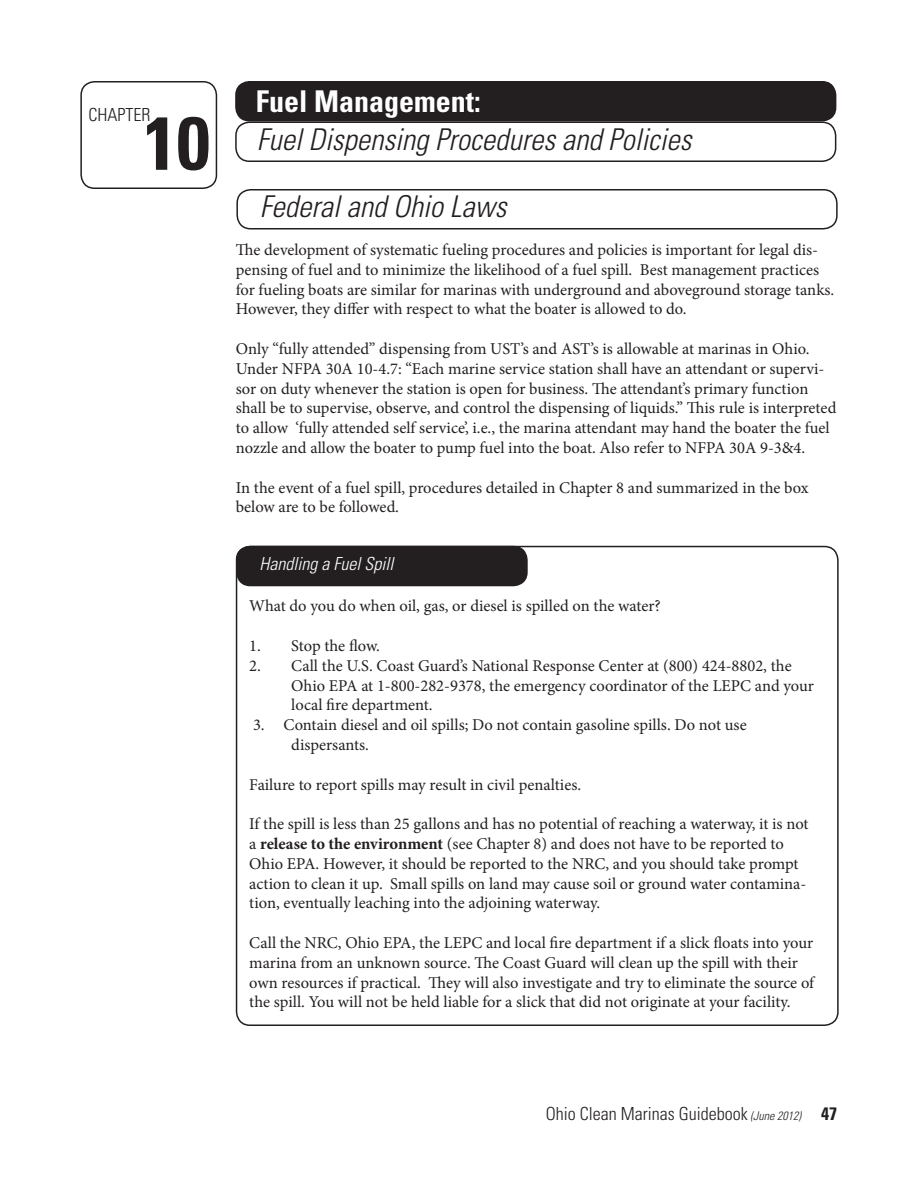
<style>
.page{position:relative;width:918px;height:1188px;background:#fff}
.page>*{position:absolute;margin:0;border:0;box-sizing:border-box;transform-origin:0 0}
.t1{font:700 condensed 75px "Univers LT Std";color:#231f20}
.t2{font:italic 300 condensed 30px "Univers LT Std";color:#231f20}
.t3{font:700 condensed 30px "Univers LT Std";color:#fff}
.t4{font:300 condensed 18px "Univers LT Std";color:#231f20}
.t5{font:italic 300 condensed 18px "Univers LT Std";color:#fff}
.t6{font:16.5px/19.8px "Minion Pro";color:#231f20}
.s1{font-weight:700}
.s2{font-style:italic;font-size:12px}
</style>
<div class="page">
<div style="left:237px;top:547px;width:290px;height:39px;background:#231f20;border-radius:14px"></div>
<div style="left:236px;top:546px;width:292px;height:40px;border:2px solid #231f20;border-radius:14px"></div>
<div style="left:236px;top:82px;width:600px;height:39px;background:#231f20;border-radius:14px"></div>
<div style="left:235px;top:81px;width:601px;height:41px;border:2px solid #231f20;border-radius:14px"></div>
<div style="left:235px;top:122px;width:601px;height:40px;border:2px solid #231f20;border-radius:14px"></div>
<div style="left:80px;top:81px;width:137px;height:108px;border:2px solid #231f20;border-radius:14px"></div>
<div style="left:236px;top:189px;width:602px;height:41px;border:2px solid #231f20;border-radius:14px"></div>
<p class="t4" style="left:88px;top:104px;width:63px">CHAPTER</p>
<p class="t1" style="left:143px;top:97px;width:68px">10</p>
<p class="t3" style="left:256px;top:83px;width:226px">Fuel Management:</p>
<p class="t2" style="left:257px;top:122px;width:436px">Fuel Dispensing Procedures and Policies</p>
<p class="t2" style="left:260px;top:189px;width:248px">Federal and Ohio Laws</p>
<p class="t6" style="left:236px;top:240px;width:600px">The development of systematic fueling procedures and policies is important for legal dis&shy;pensing of fuel and to minimize the likelihood of a fuel spill. Best management practices for fueling boats are similar for marinas with underground and aboveground storage tanks.<br>However, they differ with respect to what the boater is allowed to do.</p>
<p class="t6" style="left:236px;top:339px;width:602px">Only “fully attended” dispensing from UST’s and AST’s is allowable at marinas in Ohio.<br>Under NFPA 30A 10-4.7: “Each marine service station shall have an attendant or supervi&shy;sor on duty whenever the station is open for business. The attendant’s primary function shall be to supervise, observe, and control the dispensing of liquids.” This rule is interpreted to allow ‘fully attended self service’, i.e., the marina attendant may hand the boater the fuel nozzle and allow the boater to pump fuel into the boat. Also refer to NFPA 30A 9-3&amp;4.</p>
<p class="t6" style="left:236px;top:478px;width:574px">In the event of a fuel spill, procedures detailed in Chapter 8 and summarized in the box below are to be followed.</p>
<p class="t5" style="left:260px;top:553px;width:135px">Handling a Fuel Spill</p>
<p class="t6" style="left:249px;top:596px;width:413px">What do you do when oil, gas, or diesel is spilled on the water?</p>
<p class="t6" style="left:249px;top:636px;width:132px">1. Stop the flow.</p>
<p class="t6" style="left:249px;top:656px;width:544px">2. Call the U.S. Coast Guard’s National Response Center at (800) 424-8802, the</p>
<p class="t6" style="left:291px;top:676px;width:524px">Ohio EPA at 1-800-282-9378, the emergency coordinator of the LEPC and your</p>
<p class="t6" style="left:291px;top:695px;width:143px">local fire department.</p>
<p class="t6" style="left:253px;top:715px;width:495px">3. Contain diesel and oil spills; Do not contain gasoline spills. Do not use</p>
<p class="t6" style="left:291px;top:735px;width:79px">dispersants.</p>
<p class="t6" style="left:249px;top:775px;width:333px">Failure to report spills may result in civil penalties.</p>
<p class="t6" style="left:249px;top:814px;width:561px">If the spill is less than 25 gallons and has no potential of reaching a waterway, it is not a <span class="s1">release to the environment</span> (see Chapter 8) and does not have to be reported to Ohio EPA. However, it should be reported to the NRC, and you should take prompt action to clean it up. Small spills on land may cause soil or ground water contamina&shy;tion, eventually leaching into the adjoining waterway.</p>
<p class="t6" style="left:249px;top:933px;width:566px">Call the NRC, Ohio EPA, the LEPC and local fire department if a slick floats into your marina from an unknown source. The Coast Guard will clean up the spill with their own resources if practical. They will also investigate and try to eliminate the source of the spill. You will not be held liable for a slick that did not originate at your facility.</p>
<p class="t4" style="left:546px;top:1103px;width:293px">Ohio Clean Marinas Guidebook <span class="s2">(June 2012)</span> <span class="s1">47</span></p>
</div>
